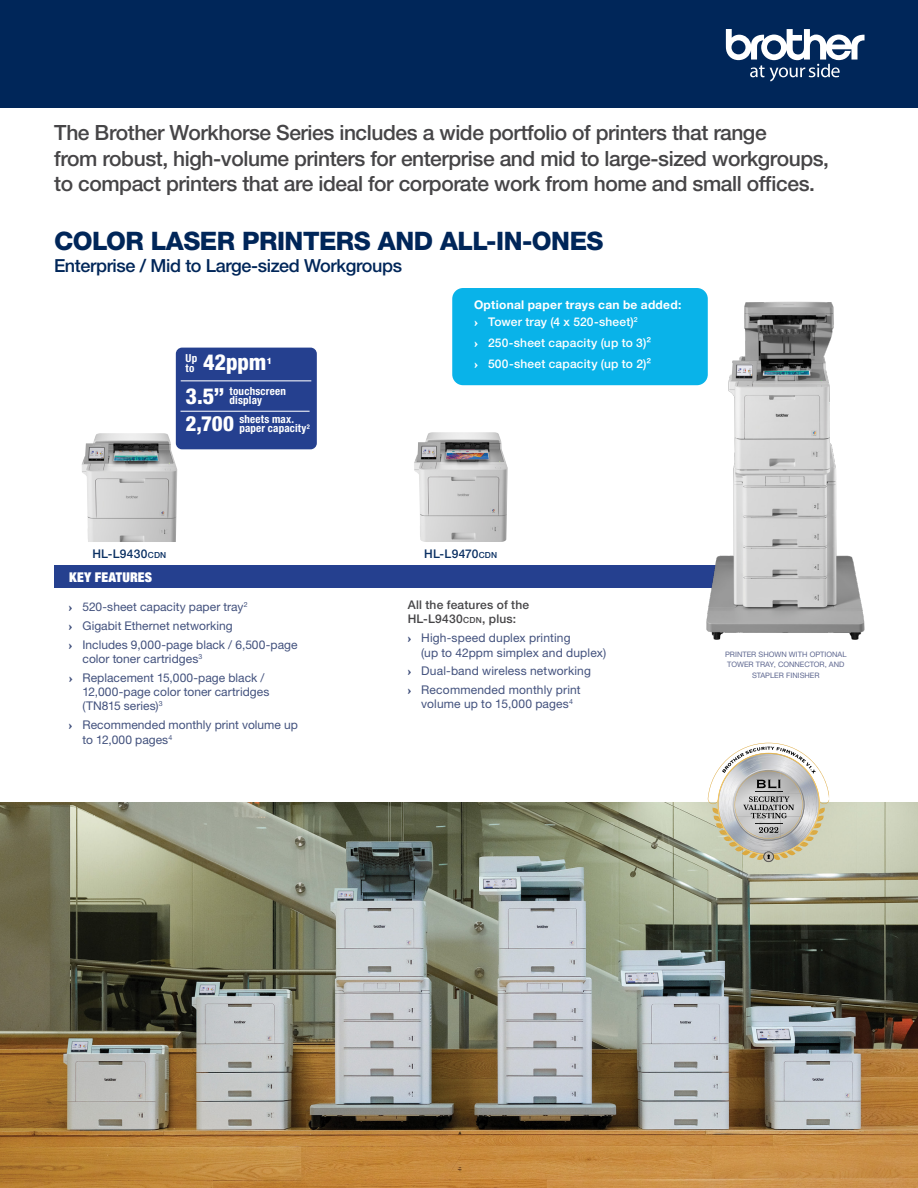
<style>
.page{position:relative;width:918px;height:1188px;background:#fff}
.page>*{position:absolute;margin:0;border:0;box-sizing:border-box;transform-origin:0 0}
.t1{font:800 25.5px "Helvetica Neue LTW1 G";letter-spacing:-.02em;color:#002659}
.t2{font:800 condensed 22.05px "Helvetica Neue LTW1 G";letter-spacing:-.005em;color:#fff}
.t3{font:500 21px/25.5px "Helvetica Neue LTW1 G";letter-spacing:-.02em;color:#464547}
.t4{font:800 condensed 21px "Helvetica Neue LTW1 G";color:#fff}
.t5{font:500 18px "Helvetica Neue LTW1 G";letter-spacing:-.02em;color:#002659}
.t6{font:900 condensed 13.5px "Helvetica Neue LTW1 G";letter-spacing:.01em;color:#fff}
.t7{font:12px/18.9px "Helvetica Neue LTW1 G";letter-spacing:.005em;color:#42517d}
.t8{font:700 12px/16.6px "Helvetica Neue LTW1 G";letter-spacing:.025em;color:#fff}
.t9{font:500 12px/21px "Helvetica Neue LTW1 G";letter-spacing:.015em;color:#fff}
.t10{font:500 12px/14.2px "Helvetica Neue LTW1 G";letter-spacing:.02em;color:#464547}
.t11{font:500 12px "Helvetica Neue LTW1 G";letter-spacing:.02em;color:#0a3063}
.t12{font:700 condensed 11.1px/9.8px "Helvetica Neue LTW1 G";letter-spacing:.015em;color:#fff}
.t13{font:800 8.85px "Helvetica Neue LTW1 G";color:#fff}
.t14{font:7.5px/10.5px "Helvetica Neue LTW1 G";color:#5f6890;text-align:center}
.t15{font:700 condensed 6.45px "Helvetica Neue LTW1 G";color:#fff}
.s1{font-size:8.4px}
.s2{font-family:"Baskerville URW";font-weight:700;font-stretch:expanded}
.s3{font-family:"Baskerville URW";font-stretch:expanded}
.s4{font-weight:500}
</style>
<div class="page">
<div style="left:0;top:0;width:918px;height:108px;background:#002659"></div>
<div style="left:54px;top:566px;width:702px;height:22px;background:#25408f"></div>
<img style="left:414px;top:432px;width:93px;height:110px">
<img style="left:696px;top:301px;width:169px;height:339px">
<div style="left:176px;top:348px;width:141px;height:101px;background:#25408f;border-radius:6px"></div>
<hr style="left:181px;top:380px;width:130px;height:1px;background:#fff">
<hr style="left:181px;top:411px;width:129px;height:1px;background:#fff">
<img style="left:82px;top:433px;width:95px;height:109px">
<div style="left:452px;top:288px;width:256px;height:97px;background:#09b3e9;border-radius:11px"></div>
<img style="left:0;top:802px;width:918px;height:386px">
<svg style="left:708px;top:743px;width:121px;height:119px"></svg>
<img style="left:740px;top:831px;width:59px;height:16px">
<img style="left:722px;top:803px;width:9px;height:21px">
<img style="left:757px;top:777px;width:24px;height:14px">
<img style="left:759px;top:808px;width:19px;height:8px">
<img style="left:808px;top:804px;width:9px;height:26px">
<svg style="left:726px;top:29px;width:139px;height:52px"></svg>
<p class="t3" style="left:54px;top:120px;width:776px">The Brother Workhorse Series includes a wide portfolio of printers that range<br>from robust, high-volume printers for enterprise and mid to large-sized workgroups, to compact printers that are ideal for corporate work from home and small offices.</p>
<h1 class="t1" style="left:54px;top:226px;width:551px">COLOR LASER PRINTERS AND ALL-IN-ONES</h1>
<h3 class="t5" style="left:54px;top:255px;width:350px">Enterprise / Mid to Large-sized Workgroups</h3>
<h2 class="t2" style="left:186px;top:349px;width:82px"><sup>Up</sup> 42ppm</h2>
<p class="t13" style="left:266px;top:356px;width:7px">1</p>
<p class="t12" style="left:186px;top:363px;width:10px">to</p>
<h2 class="t2" style="left:186px;top:383px;width:41px">3.5”</h2>
<p class="t12" style="left:230px;top:386px;width:58px">touchscreen display</p>
<p class="t12" style="left:239px;top:414px;width:69px">sheets max. paper capacity</p>
<h3 class="t4" style="left:186px;top:411px;width:50px">2,700</h3>
<p class="t15" style="left:307px;top:422px;width:5px">2</p>
<p class="t11" style="left:92px;top:546px;width:75px">HL-L9430<span class="s1">CDN</span></p>
<p class="t6" style="left:69px;top:568px;width:85px">KEY FEATURES</p>
<p class="t7" style="left:69px;top:597px;width:230px"><span class="s2">›</span> 520-sheet capacity paper tray<sup>2<br></sup><span class="s2">›</span> Gigabit Ethernet networking<br><span class="s2">›</span> Includes 9,000-page black / 6,500-page</p>
<p class="t7" style="left:69px;top:649px;width:197px;text-indent:13px">color toner cartridges<sup>3<br></sup><span class="s2">›</span> Replacement 15,000-page black /</p>
<p class="t7" style="left:83px;top:685px;width:188px;line-height:14.2px">12,000-page color toner cartridges (TN815 series)<sup>3</sup></p>
<p class="t7" style="left:82px;top:718px;width:217px;line-height:14.2px;text-indent:-14px"><span class="s2">›</span> Recommended monthly print volume up to 12,000 pages<sup>4</sup></p>
<p class="t8" style="left:474px;top:296px;width:209px">Optional paper trays can be added: <span class="s3">›</span> <span class="s4">Tower tray (4 x 520-sheet)</span><sup>2</sup></p>
<p class="t9" style="left:475px;top:332px;width:178px"><span class="s2">›</span> 250-sheet capacity (up to 3)² <span class="s2">›</span> 500-sheet capacity (up to 2)²</p>
<p class="t11" style="left:424px;top:546px;width:75px">HL-L9470<span class="s1">CDN</span></p>
<p class="t10" style="left:408px;top:598px;width:123px">All the features of the<br>HL-L9430<span class="s1">CDN</span>, plus:</p>
<p class="t7" style="left:421px;top:631px;width:186px;line-height:14.2px;text-indent:-14px"><span class="s2">›</span> High-speed duplex printing<br>(up to 42ppm simplex and duplex)</p>
<p class="t7" style="left:408px;top:662px;width:185px"><span class="s2">›</span> Dual-band wireless networking <span class="s2">›</span> Recommended monthly print</p>
<p class="t7" style="left:421px;top:695px;width:153px">volume up to 15,000 pages<sup>4</sup></p>
<p class="t14" style="left:725px;top:649px;width:123px">PRINTER SHOWN WITH OPTIONAL<br>TOWER TRAY, CONNECTOR, AND<br>STAPLER FINISHER</p>
</div>
